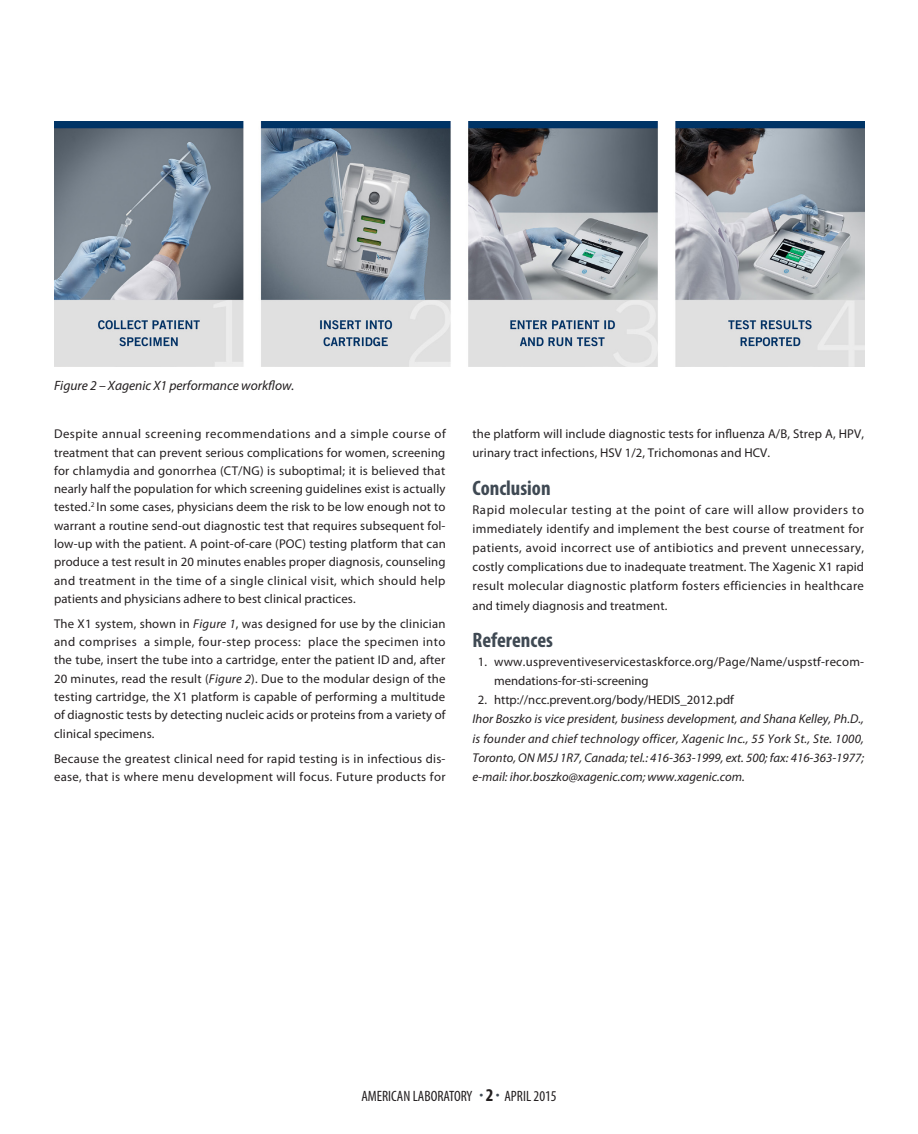
<style>
.page{position:relative;width:918px;height:1134px;background:#fff}
.page>*{position:absolute;margin:0;border:0;box-sizing:border-box;transform-origin:0 0}
.Bold_Head{font:700 condensed 21px "Myriad Pro";color:#3f4953}
.t1{font:condensed 15px "Myriad Pro";color:#231f20}
.Figure_captions{font:italic 13.5px "Myriad Pro";color:#231f20}
.Text{font:12.75px/18.3px "Myriad Pro";letter-spacing:.01em;color:#231f20;text-align:justify}
.Author_Blurb{font:italic 12.75px/19.2px "Myriad Pro";color:#231f20;text-align:justify}
.References_1-9{font:12.75px/19.2px "Myriad Pro";letter-spacing:.02em;color:#231f20}
.References_1-9-2{font:12.75px "Myriad Pro";color:#231f20}
.s1{font-style:italic}
.s2{color:#3f4953}
.s3{font-weight:700;font-size:18px}
</style>
<div class="page">
<img style="left:54px;top:122px;width:810px;height:244px">
<p class="Figure_captions" style="left:54px;top:377px;width:242px">Figure 2 – Xagenic X1 performance workflow.</p>
<p class="Text" style="left:54px;top:425px;width:393px">Despite annual screening recommendations and a simple course of treatment that can prevent serious complications for women, screening for chlamydia and gonorrhea (CT/NG) is suboptimal; it is believed that nearly half the population for which screening guidelines exist is actually tested.<sup>2</sup> In some cases, physicians deem the risk to be low enough not to warrant a routine send-out diagnostic test that requires subsequent fol&shy;low-up with the patient. A point-of-care (POC) testing platform that can produce a test result in 20 minutes enables proper diagnosis, counseling and treatment in the time of a single clinical visit, which should help patients and physicians adhere to best clinical practices.</p>
<p class="Text" style="left:54px;top:614px;width:393px">The X1 system, shown in <span class="s1">Figure 1</span>, was designed for use by the clinician and comprises a simple, four-step process: place the specimen into the tube, insert the tube into a cartridge, enter the patient ID and, after 20 minutes, read the result (<span class="s1">Figure 2</span>). Due to the modular design of the testing cartridge, the X1 platform is capable of performing a multitude of diagnostic tests by detecting nucleic acids or proteins from a variety of clinical specimens.</p>
<p class="Text" style="left:54px;top:749px;width:393px">Because the greatest clinical need for rapid testing is in infectious dis&shy;ease, that is where menu development will focus. Future products for</p>
<p class="Text" style="left:472px;top:424px;width:393px;line-height:19.2px">the platform will include diagnostic tests for influenza A/B, Strep A, HPV, urinary tract infections, HSV 1/2, Trichomonas and HCV.</p>
<p class="Bold_Head" style="left:472px;top:475px;width:80px">Conclusion</p>
<p class="Text" style="left:472px;top:500px;width:393px;line-height:19.2px">Rapid molecular testing at the point of care will allow providers to immediately identify and implement the best course of treatment for patients, avoid incorrect use of antibiotics and prevent unnecessary, costly complications due to inadequate treatment. The Xagenic X1 rapid result molecular diagnostic platform fosters efficiencies in healthcare and timely diagnosis and treatment.</p>
<p class="Bold_Head" style="left:472px;top:627px;width:82px">References</p>
<p class="References_1-9" style="left:494px;top:652px;width:371px;text-indent:-16px">1. www.uspreventiveservicestaskforce.org/Page/Name/uspstf-recom&shy;mendations-for-sti-screening</p>
<p class="References_1-9-2" style="left:478px;top:692px;width:258px">2. http://ncc.prevent.org/body/HEDIS_2012.pdf</p>
<p class="Author_Blurb" style="left:472px;top:709px;width:393px">Ihor Boszko is vice president, business development, and Shana Kelley, Ph.D., is founder and chief technology officer, Xagenic Inc., 55 York St., Ste. 1000, Toronto, ON M5J 1R7, Canada; tel.: 416-363-1999, ext. 500; fax: 416-363-1977; e-mail: ihor.boszko@xagenic.com; www.xagenic.com.</p>
<p class="t1" style="left:361px;top:1087px;width:197px">AMERICAN LABORATORY <span class="s2">•</span> <span class="s3">2</span> <span class="s2">•</span> APRIL 2015</p>
</div>
